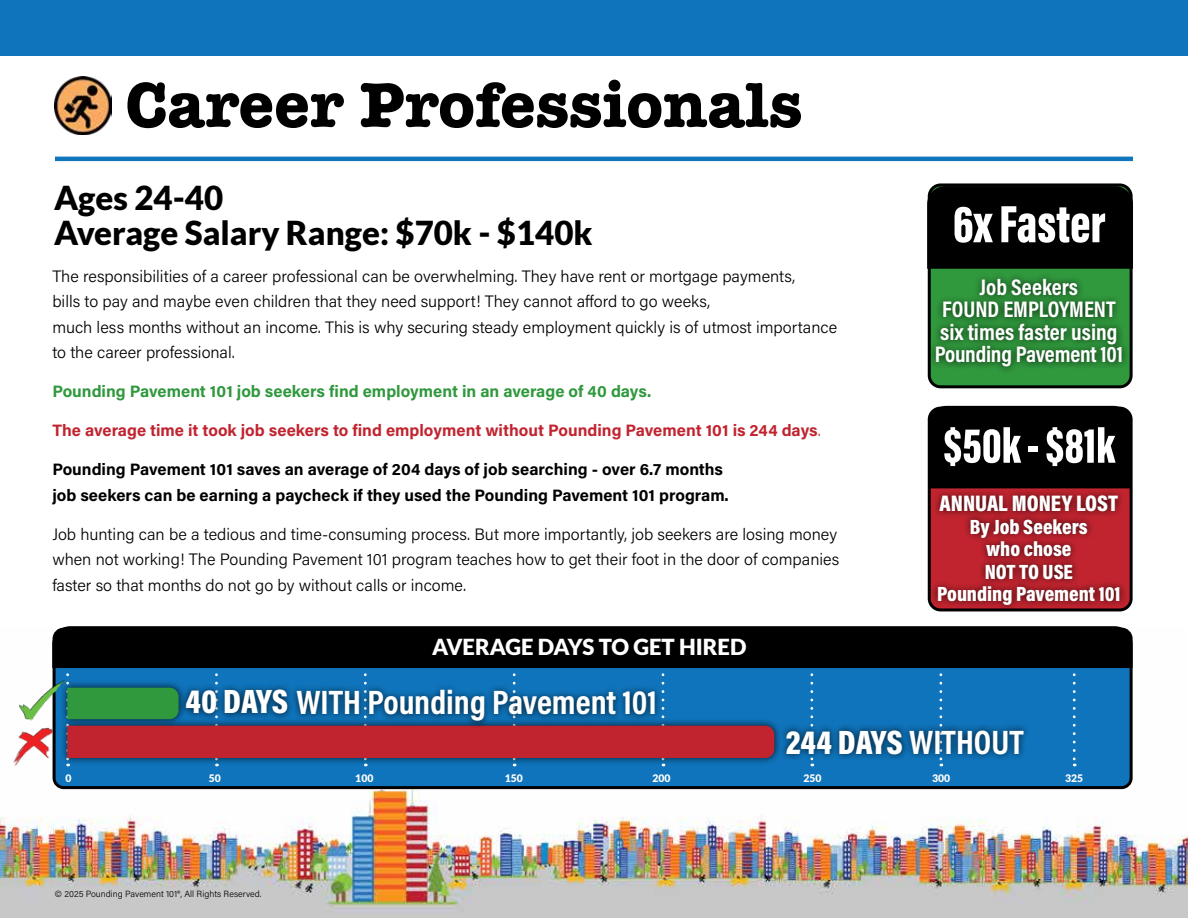
<style>
.page{position:relative;width:1188px;height:918px;background:#fff}
.page>*{position:absolute;margin:0;border:0;box-sizing:border-box;transform-origin:0 0}
.t1{font:700 65.4px "American Typewriter";color:#000}
.t2{font:900 54px "Acumin Pro Extra Cond";color:#fff}
.t3{font:900 51px "Acumin Pro Extra Cond";color:#fff}
.t4{font:700 34.2px "Acumin Pro Cond";color:#fff}
.t5{font:900 34.2px "Acumin Pro Cond";letter-spacing:-.005em;color:#fff}
.t6{font:900 33px/35.4px "Lato";color:#000}
.t7{font:700 22.8px/22.5px "Acumin Pro Cond";color:#fff;text-align:center}
.t8{font:900 22.8px "Acumin Pro Cond";color:#fff}
.t9{font:900 22.05px "Lato";color:#fff}
.t10{font:900 20.85px/22.5px "Acumin Pro Cond";color:#fff;text-align:center}
.t11{font:300 16.5px/25.5px "Acumin Pro";color:#000}
.t12{font:700 16.5px/25.5px "Acumin Pro";color:#000}
.t13{font:700 16.5px "Acumin Pro";color:#c1242f}
.t14{font:700 16.5px "Acumin Pro";color:#30983d}
.t15{font:900 10.35px "Lato";color:#fff}
.t16{font:300 9px "Acumin Pro";color:#000}
.s1{font-weight:300}
.s2{font-weight:900}
.s3{font-weight:700}
</style>
<div class="page">
<img style="left:0;top:668px;width:1188px;height:250px">
<img style="left:54px;top:77px;width:57px;height:57px">
<hr style="left:55px;top:157px;width:1078px;height:4px;background:#1176bb">
<div style="left:0;top:0;width:1188px;height:55px;background:#0f74bb"></div>
<div style="left:928px;top:407px;width:205px;height:204px;border:3px solid #000;border-radius:11px"></div>
<div style="left:929px;top:406px;width:202px;height:82px;background:#000"></div>
<div style="left:930px;top:489px;width:197px;height:124px;background:#000;opacity:.75"></div>
<div style="left:937px;top:419px;width:185px;height:54px;background:#000"></div>
<div style="left:929px;top:185px;width:202px;height:202px;background:#30983d;border-radius:11px"></div>
<div style="left:928px;top:183px;width:205px;height:205px;border:3px solid #000;border-radius:11px"></div>
<div style="left:927px;top:186px;width:206px;height:83px;background:#000"></div>
<div style="left:929px;top:272px;width:200px;height:102px;background:#000;opacity:.75"></div>
<div style="left:946px;top:199px;width:167px;height:52px;background:#000"></div>
<div style="left:54px;top:629px;width:1077px;height:159px;background:#0f74bb;border-radius:10px"></div>
<div style="left:53px;top:628px;width:1080px;height:161px;border:3px solid #000;border-radius:10px"></div>
<svg style="left:810px;top:673px;width:3px;height:93px"></svg>
<svg style="left:939px;top:673px;width:3px;height:93px"></svg>
<svg style="left:1073px;top:673px;width:3px;height:93px"></svg>
<svg style="left:66px;top:673px;width:708px;height:93px"></svg>
<div style="left:179px;top:682px;width:116px;height:40px;background:#000;opacity:.75"></div>
<div style="left:779px;top:723px;width:130px;height:39px;background:#000;opacity:.75"></div>
<div style="left:290px;top:683px;width:373px;height:46px;background:#000;opacity:.75"></div>
<div style="left:902px;top:723px;width:129px;height:39px;background:#000;opacity:.75"></div>
<div style="left:52px;top:626px;width:1081px;height:42px;background:#000"></div>
<img style="left:7px;top:678px;width:62px;height:47px">
<img style="left:0;top:720px;width:58px;height:48px">
<h1 class="t1" style="left:125px;top:65px;width:678px">Career Professionals</h1>
<h3 class="t6" style="left:54px;top:180px;width:540px">Ages 24-40<br>Average Salary Range: $70k - $140k</h3>
<p class="t11" style="left:52px;top:262px;width:786px">The responsibilities of a career professional can be overwhelming. They have rent or mortgage payments,<br>bills to pay and maybe even children that they need support! They cannot afford to go weeks,<br>much less months without an income. This is why securing steady employment quickly is of utmost importance to the career professional.</p>
<p class="t14" style="left:52px;top:380px;width:601px">Pounding Pavement 101 job seekers find employment in an average of 40 days.</p>
<p class="t13" style="left:52px;top:419px;width:770px">The average time it took job seekers to find employment without Pounding Pavement 101 is 244 days<span class="s1">.</span></p>
<p class="t12" style="left:52px;top:456px;width:678px">Pounding Pavement 101 saves an average of 204 days of job searching - over 6.7 months job seekers can be earning a paycheck if they used the Pounding Pavement 101 program.</p>
<p class="t11" style="left:52px;top:520px;width:789px">Job hunting can be a tedious and time-consuming process. But more importantly, job seekers are losing money when not working! The Pounding Pavement 101 program teaches how to get their foot in the door of companies faster so that months do not go by without calls or income.</p>
<h3 class="t9" style="left:432px;top:634px;width:316px">AVERAGE DAYS TO GET HIRED</h3>
<h3 class="t4" style="left:185px;top:680px;width:473px"><span class="s2">40 DAYS</span> WITH Pounding Pavement 101</h3>
<h2 class="t2" style="left:953px;top:191px;width:154px">6x Faster</h2>
<h3 class="t7" style="left:935px;top:275px;width:190px">Job Seekers<br>FOUND EMPLOYMENT six times faster using<br>Pounding Pavement 101</h3>
<h3 class="t3" style="left:944px;top:414px;width:173px">$50k - $81k</h3>
<h3 class="t8" style="left:940px;top:488px;width:180px">ANNUAL MONEY LOST</h3>
<p class="t10" style="left:937px;top:515px;width:185px">By Job Seekers<br>who chose<br>NOT TO USE<br>Pounding Pavement 101</p>
<h3 class="t5" style="left:786px;top:720px;width:239px">244 DAYS <span class="s3">WITHOUT</span></h3>
<p class="t15" style="left:66px;top:772px;width:8px">0</p>
<p class="t15" style="left:209px;top:772px;width:14px">50</p>
<p class="t15" style="left:355px;top:772px;width:20px">100</p>
<p class="t15" style="left:505px;top:772px;width:20px">150</p>
<p class="t15" style="left:653px;top:772px;width:20px">200</p>
<p class="t15" style="left:803px;top:772px;width:20px">250</p>
<p class="t15" style="left:932px;top:772px;width:20px">300</p>
<p class="t15" style="left:1065px;top:772px;width:20px">325</p>
<p class="t16" style="left:55px;top:887px;width:208px">© 2025 Pounding Pavement 101®, All Rights Reserved.</p>
</div>
